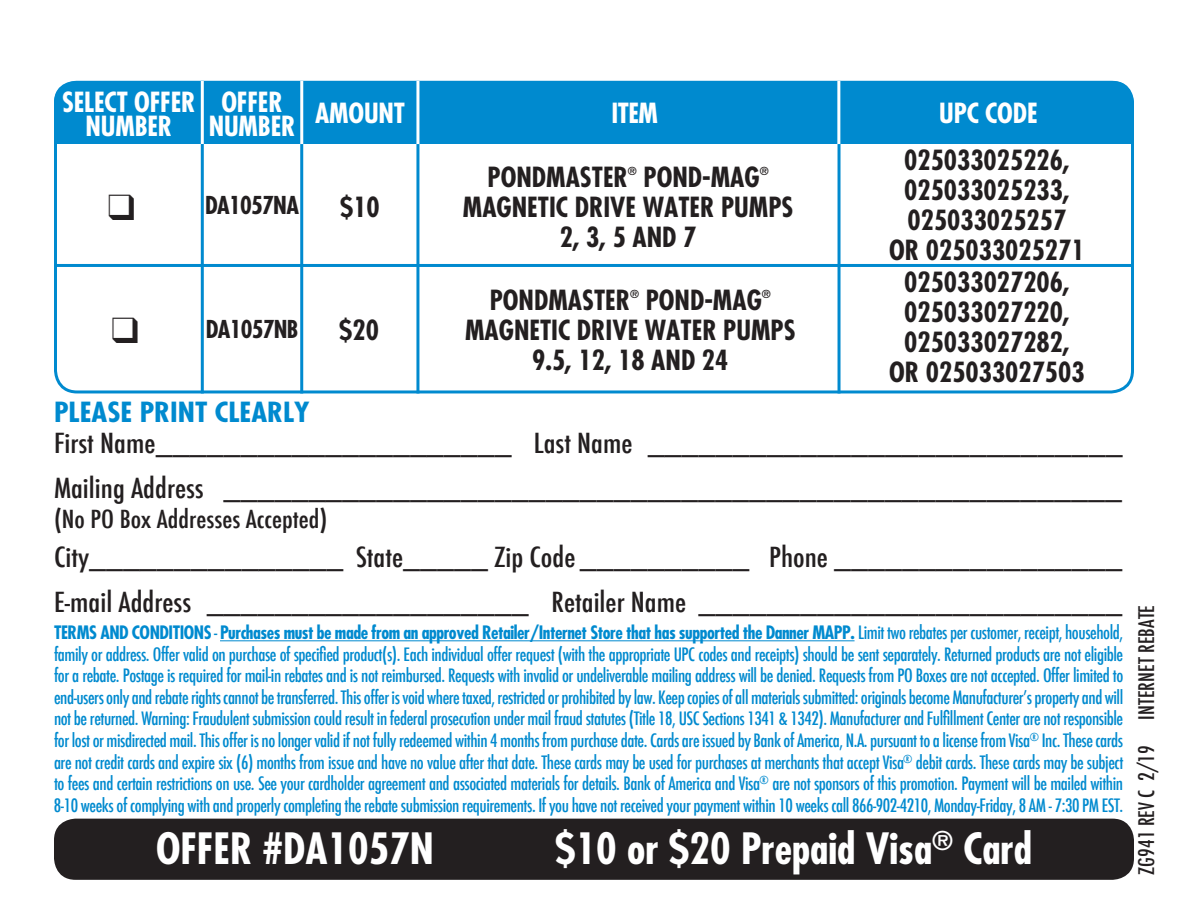
<style>
.page{position:relative;width:1188px;height:918px;background:#fff}
.page>*{position:absolute;margin:0;border:0;box-sizing:border-box;transform-origin:0 0}
.t1{font:700 condensed 42px "Futura Std";color:#fff}
.t2{font:500 condensed 27px/45px "Futura";color:#231f20;scale:1.11 1}
.t3{font:700 condensed 27px/30px "Futura Std";color:#231f20;text-align:center}
.t4{font:700 condensed 27px "Futura Std";letter-spacing:-.005em;color:#fff}
.t5{font:700 condensed 27px "Futura Std";color:#008acf;scale:1.11 1}
.t6{font:500 condensed 24.3px "Futura";color:#231f20;scale:1.11 1}
.t7{font:700 condensed 24px "Futura Std";letter-spacing:-.03em;color:#231f20}
.t8{font:500 condensed 21px "Futura";color:#231f20}
.t9{font:500 condensed 18px/21.6px "Futura";letter-spacing:-.025em;color:#008acf;text-align:justify}
.t10{font:700 condensed 18px "Futura Std";letter-spacing:-.025em;color:#008acf}
.t11{font:700 condensed 10.8px "Futura Std";color:#231f20}
.s1{font-family:"Futura";font-weight:500}
</style>
<div class="page">
<div style="left:54px;top:81px;width:1080px;height:89px;background:#008acf;border-radius:22px"></div>
<div style="left:54px;top:144px;width:1080px;height:55px;background:#fff"></div>
<div style="left:54px;top:81px;width:1080px;height:312px;border:3px solid #008acf;border-radius:22px"></div>
<div style="left:54px;top:819px;width:1080px;height:61px;background:#231f20;border-radius:22px"></div>
<hr style="left:220px;top:640px;width:635px;height:1px;background:#008acf">
<hr style="left:416px;top:81px;width:3px;height:312px;background:#008acf">
<hr style="left:838px;top:81px;width:3px;height:312px;background:#008acf">
<hr style="left:300px;top:81px;width:3px;height:312px;background:#008acf">
<hr style="left:201px;top:81px;width:3px;height:312px;background:#008acf">
<hr style="left:416px;top:81px;width:3px;height:63px;background:#fff">
<hr style="left:837px;top:81px;width:3px;height:63px;background:#fff">
<hr style="left:300px;top:81px;width:3px;height:63px;background:#fff">
<hr style="left:201px;top:81px;width:3px;height:63px;background:#fff">
<hr style="left:54px;top:264px;width:1079px;height:3px;background:#008acf">
<h2 class="t4" style="left:62px;top:85px;width:345px">SELECT OFFER OFFER AMOUNT</h2>
<h2 class="t4" style="left:612px;top:96px;width:48px">ITEM</h2>
<h2 class="t4" style="left:939px;top:96px;width:100px">UPC CODE</h2>
<h2 class="t4" style="left:85px;top:109px;width:88px">NUMBER</h2>
<h2 class="t4" style="left:209px;top:109px;width:88px">NUMBER</h2>
<h3 class="t7" style="left:205px;top:190px;width:95px">DA1057NA</h3>
<h2 class="t3" style="left:340px;top:192px;width:41px">$10</h2>
<h3 class="t7" style="left:206px;top:314px;width:94px">DA1057NB</h3>
<h2 class="t3" style="left:339px;top:316px;width:41px">$20</h2>
<h2 class="t5" style="left:54px;top:395px;width:232px">PLEASE PRINT CLEARLY</h2>
<h2 class="t3" style="left:488px;top:162px;width:142px">PONDMASTER</h2>
<p class="t11" style="left:628px;top:165px;width:10px">®</p>
<h2 class="t3" style="left:644px;top:162px;width:118px">POND-MAG</h2>
<p class="t11" style="left:760px;top:165px;width:10px">®</p>
<h2 class="t3" style="left:463px;top:192px;width:332px">MAGNETIC DRIVE WATER PUMPS<br>2, 3, 5 AND 7</h2>
<h2 class="t3" style="left:490px;top:285px;width:142px">PONDMASTER</h2>
<p class="t11" style="left:630px;top:288px;width:10px">®</p>
<h2 class="t3" style="left:646px;top:285px;width:118px">POND-MAG</h2>
<p class="t11" style="left:762px;top:288px;width:10px">®</p>
<h2 class="t3" style="left:465px;top:315px;width:332px">MAGNETIC DRIVE WATER PUMPS<br>9.5, 12, 18 AND 24</h2>
<h2 class="t3" style="left:889px;top:145px;width:197px">025033025226,<br>025033025233,<br>025033025257<br>OR 025033025271</h2>
<h2 class="t3" style="left:889px;top:267px;width:197px">025033027206,<br>025033027220,<br>025033027282,<br>OR 025033027503</h2>
<h2 class="t2" style="left:54px;top:421px;width:964px">First Name_____________________ Last Name ____________________________<br>Mailing Address _____________________________________________________</h2>
<h3 class="t6" style="left:54px;top:504px;width:248px">(No PO Box Addresses Accepted)</h3>
<h2 class="t2" style="left:54px;top:535px;width:964px">City_______________ State_____ Zip Code __________ Phone _________________<br>E-mail Address ___________________ Retailer Name _________________________</h2>
<p class="t10" style="left:54px;top:621px;width:1071px">TERMS AND CONDITIONS <span class="s1">-</span> Purchases must be made from an approved Retailer/Internet Store that has supported the Danner MAPP. <span class="s1">Limit two rebates per customer, receipt, household,</span></p>
<p class="t9" style="left:54px;top:643px;width:1071px">family or address. Offer valid on purchase of specified product(s). Each individual offer request (with the appropriate UPC codes and receipts) should be sent separately. Returned products are not eligible for a rebate. Postage is required for mail-in rebates and is not reimbursed. Requests with invalid or undeliverable mailing address will be denied. Requests from PO Boxes are not accepted. Offer limited to end-users only and rebate rights cannot be transferred. This offer is void where taxed, restricted or prohibited by law. Keep copies of all materials submitted: originals become Manufacturer’s property and will not be returned. Warning: Fraudulent submission could result in federal prosecution under mail fraud statutes (Title 18, USC Sections 1341 &amp; 1342). Manufacturer and Fulfillment Center are not responsible for lost or misdirected mail. This offer is no longer valid if not fully redeemed within 4 months from purchase date. Cards are issued by Bank of America, N.A. pursuant to a license from Visa<sup>®</sup> Inc. These cards are not credit cards and expire six (6) months from issue and have no value after that date. These cards may be used for purchases at merchants that accept Visa<sup>®</sup> debit cards. These cards may be subject to fees and certain restrictions on use. See your cardholder agreement and associated materials for details. Bank of America and Visa<sup>®</sup> are not sponsors of this promotion. Payment will be mailed within 8-10 weeks of complying with and properly completing the rebate submission requirements. If you have not received your payment within 10 weeks call 866-902-4210, Monday-Friday, 8 AM - 7:30 PM EST.</p>
<h1 class="t1" style="left:156px;top:822px;width:279px">OFFER #DA1057N</h1>
<h1 class="t1" style="left:555px;top:822px;width:478px">$10 or $20 Prepaid Visa<sup>®</sup> Card</h1>
<p class="t8" style="left:1133px;top:875px;width:271px;rotate:-90deg">ZG941 REV C 2/19 INTERNET REBATE</p>
</div>
